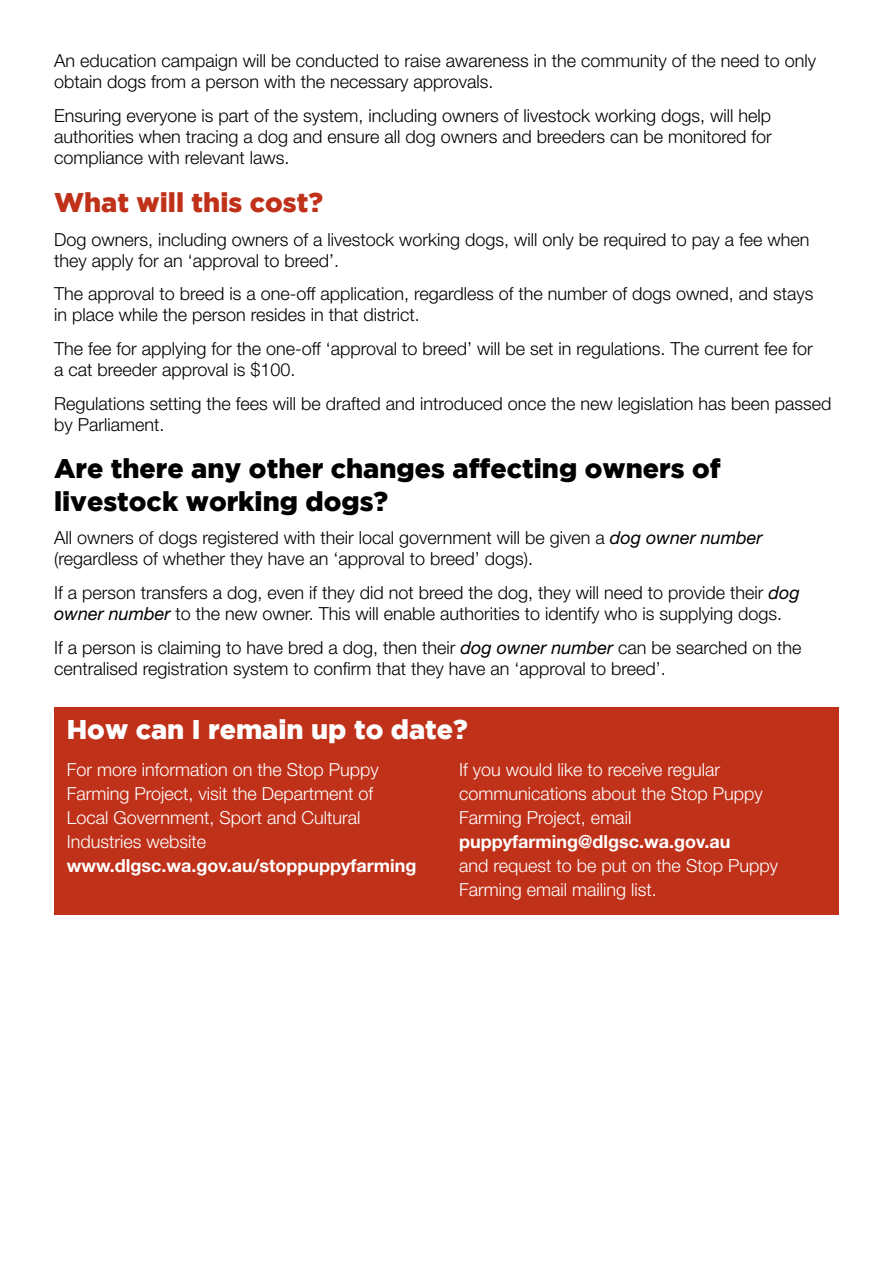
<style>
.page{position:relative;width:893px;height:1263px;background:#fff}
.page>*{position:absolute;margin:0;border:0;box-sizing:border-box;transform-origin:0 0}
.t1{font:900 27px/32.4px "Gotham";color:#000}
.t2{font:900 27px "Gotham";color:#fff}
.t3{font:900 27px "Gotham";color:#c0311a}
.Body{font:300 18px/21px "Helvetica Neue LT Std";color:#000}
.Body-2{font:300 18px/24px "Helvetica Neue LT Std";color:#fff}
.s1{font-weight:400;font-style:italic}
.s2{font-weight:700}
</style>
<div class="page">
<div style="left:54px;top:707px;width:785px;height:207px;background:#c0311a"></div>
<p class="Body" style="left:54px;top:50px;width:764px">An education campaign will be conducted to raise awareness in the community of the need to only obtain dogs from a person with the necessary approvals.</p>
<p class="Body" style="left:54px;top:104px;width:719px;text-align:justify">Ensuring everyone is part of the system, including owners of livestock working dogs, will help authorities when tracing a dog and ensure all dog owners and breeders can be monitored for compliance with relevant laws.</p>
<h2 class="t3" style="left:54px;top:187px;width:270px">What will this cost?</h2>
<p class="Body" style="left:54px;top:228px;width:757px">Dog owners, including owners of a livestock working dogs, will only be required to pay a fee when they apply for an ‘approval to breed’.</p>
<p class="Body" style="left:54px;top:283px;width:761px">The approval to breed is a one-off application, regardless of the number of dogs owned, and stays in place while the person resides in that district.</p>
<p class="Body" style="left:54px;top:338px;width:760px">The fee for applying for the one-off ‘approval to breed’ will be set in regulations. The current fee for a cat breeder approval is $100.</p>
<p class="Body" style="left:54px;top:393px;width:779px">Regulations setting the fees will be drafted and introduced once the new legislation has been passed by Parliament.</p>
<h2 class="t1" style="left:54px;top:452px;width:668px">Are there any other changes affecting owners of livestock working dogs?</h2>
<p class="Body" style="left:54px;top:527px;width:710px">All owners of dogs registered with their local government will be given a <span class="s1">dog owner number </span>(regardless of whether they have an ‘approval to breed’ dogs).</p>
<p class="Body" style="left:54px;top:582px;width:747px">If a person transfers a dog, even if they did not breed the dog, they will need to provide their <span class="s1">dog owner number</span> to the new owner. This will enable authorities to identify who is supplying dogs.</p>
<p class="Body" style="left:54px;top:637px;width:749px">If a person is claiming to have bred a dog, then their <span class="s1">dog owner number</span> can be searched on the centralised registration system to confirm that they have an ‘approval to breed’.</p>
<h2 class="t2" style="left:67px;top:714px;width:403px">How can I remain up to date?</h2>
<p class="Body-2" style="left:67px;top:757px;width:351px">For more information on the Stop Puppy Farming Project, visit the Department of Local Government, Sport and Cultural Industries website <span class="s2">www.dlgsc.wa.gov.au/stoppuppyfarming</span></p>
<p class="Body-2" style="left:459px;top:757px;width:320px">If you would like to receive regular communications about the Stop Puppy<br>Farming Project, email <span class="s2">puppyfarming@dlgsc.wa.gov.au<br></span>and request to be put on the Stop Puppy<br>Farming email mailing list.</p>
</div>
